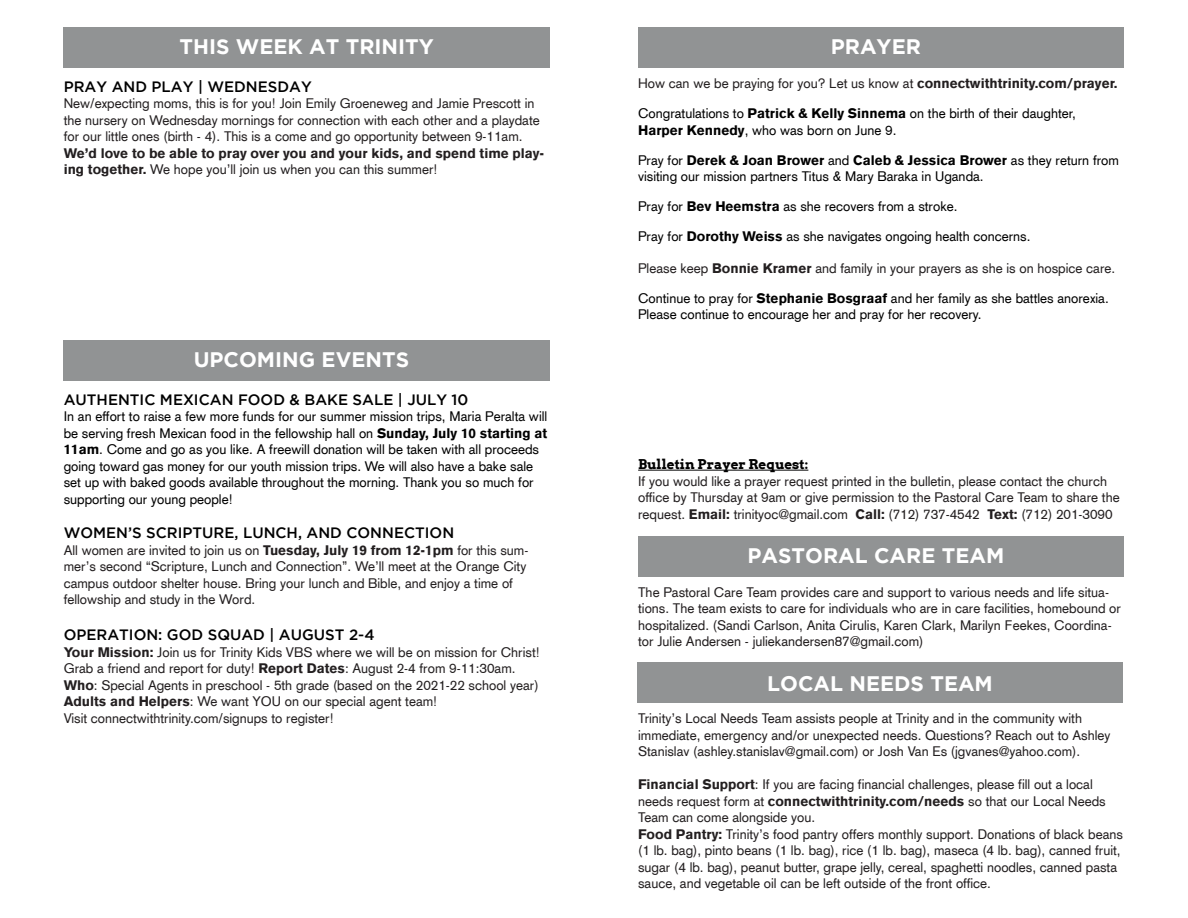
<style>
.page{position:relative;width:1188px;height:918px;background:#fff}
.page>*{position:absolute;margin:0;border:0;box-sizing:border-box;transform-origin:0 0}
.t1{font:700 21px "Gotham";color:#fff}
.t2{font:500 15px "Gotham";color:#000}
.t3{font:13.5px/16.5px "Akzidenz Grotesk CE";color:#231f20}
.t4{font:13.5px/16.5px "Akzidenz Grotesk CE";color:#000}
.s1{font-weight:900}
.s2{font-family:"Arvo";font-weight:700;color:#000}
</style>
<div class="page">
<div style="left:638px;top:27px;width:486px;height:41px;background:#919394"></div>
<div style="left:64px;top:27px;width:486px;height:41px;background:#919394"></div>
<div style="left:637px;top:663px;width:486px;height:40px;background:#919394"></div>
<hr style="left:638px;top:470px;width:170px;height:1px;background:#000">
<div style="left:638px;top:536px;width:486px;height:41px;background:#919394"></div>
<div style="left:64px;top:340px;width:486px;height:40px;background:#919394"></div>
<p class="t1" style="left:180px;top:35px;width:256px">THIS WEEK AT TRINITY</p>
<p class="t2" style="left:64px;top:78px;width:250px">PRAY AND PLAY | WEDNESDAY</p>
<p class="t3" style="left:64px;top:95px;width:482px">New/expecting moms, this is for you! Join Emily Groeneweg and Jamie Prescott in the nursery on Wednesday mornings for connection with each other and a playdate for our little ones (birth - 4). This is a come and go opportunity between 9-11am.<br><span class="s1">We’d love to be able to pray over you and your kids, and spend time play&shy;ing together.</span> We hope you’ll join us when you can this summer!</p>
<p class="t1" style="left:194px;top:347px;width:217px">UPCOMING EVENTS</p>
<p class="t2" style="left:64px;top:391px;width:406px">AUTHENTIC MEXICAN FOOD &amp; BAKE SALE | JULY 10</p>
<p class="t4" style="left:64px;top:408px;width:485px">In an effort to raise a few more funds for our summer mission trips, Maria Peralta will be serving fresh Mexican food in the fellowship hall on <span class="s1">Sunday, July 10 starting at 11am</span>. Come and go as you like. A freewill donation will be taken with all proceeds going toward gas money for our youth mission trips. We will also have a bake sale set up with baked goods available throughout the morning. Thank you so much for supporting our young people!</p>
<p class="t2" style="left:64px;top:524px;width:392px">WOMEN’S SCRIPTURE, LUNCH, AND CONNECTION</p>
<p class="t3" style="left:64px;top:541px;width:466px">All women are invited to join us on <span class="s1">Tuesday, July 19 from 12-1pm</span> for this sum&shy;mer’s second “Scripture, Lunch and Connection”. We’ll meet at the Orange City campus outdoor shelter house. Bring your lunch and Bible, and enjoy a time of fellowship and study in the Word.</p>
<p class="t2" style="left:64px;top:626px;width:312px">OPERATION: GOD SQUAD | AUGUST 2-4</p>
<p class="t3" style="left:64px;top:643px;width:478px"><span class="s1">Your Mission:</span> Join us for Trinity Kids VBS where we will be on mission for Christ!<br>Grab a friend and report for duty! <span class="s1">Report Dates</span>: August 2-4 from 9-11:30am.<br><span class="s1">Who</span>: Special Agents in preschool - 5th grade (based on the 2021-22 school year)<br><span class="s1">Adults and Helpers</span>: We want YOU on our special agent team!</p>
<p class="t3" style="left:64px;top:709px;width:272px">Visit connectwithtrinity.com/signups to register!</p>
<p class="t1" style="left:831px;top:35px;width:92px">PRAYER</p>
<p class="t3" style="left:638px;top:75px;width:481px">How can we be praying for you? Let us know at <span class="s1">connectwithtrinity.com/prayer.</span></p>
<p class="t4" style="left:638px;top:105px;width:439px">Congratulations to <span class="s1">Patrick &amp; Kelly Sinnema</span> on the birth of their daughter,<br><span class="s1">Harper Kennedy</span>, who was born on June 9.</p>
<p class="t4" style="left:638px;top:151px;width:482px">Pray for <span class="s1">Derek &amp; Joan Brower</span> and <span class="s1">Caleb &amp; Jessica Brower</span> as they return from visiting our mission partners Titus &amp; Mary Baraka in Uganda.</p>
<p class="t4" style="left:638px;top:198px;width:321px">Pray for <span class="s1">Bev Heemstra</span> as she recovers from a stroke.</p>
<p class="t4" style="left:638px;top:228px;width:394px">Pray for <span class="s1">Dorothy Weiss</span> as she navigates ongoing health concerns.</p>
<p class="t3" style="left:638px;top:259px;width:479px">Please keep <span class="s1">Bonnie Kramer</span> and family in your prayers as she is on hospice care.</p>
<p class="t4" style="left:638px;top:289px;width:472px">Continue to pray for <span class="s1">Stephanie Bosgraaf</span> and her family as she battles anorexia.<br>Please continue to encourage her and pray for her recovery.</p>
<p class="t3" style="left:638px;top:456px;width:483px"><span class="s2">Bulletin Prayer Request:<br></span>If you would like a prayer request printed in the bulletin, please contact the church office by Thursday at 9am or give permission to the Pastoral Care Team to share the request. <span class="s1">Email:</span> trinityoc@gmail.com <span class="s1">Call:</span> (712) 737-4542 <span class="s1">Text:</span> (712) 201-3090</p>
<p class="t1" style="left:748px;top:544px;width:258px">PASTORAL CARE TEAM</p>
<p class="t3" style="left:638px;top:584px;width:484px">The Pastoral Care Team provides care and support to various needs and life situa&shy;tions. The team exists to care for individuals who are in care facilities, homebound or hospitalized. (Sandi Carlson, Anita Cirulis, Karen Clark, Marilyn Feekes, Coordina&shy;tor Julie Andersen - juliekandersen87@gmail.com)</p>
<p class="t1" style="left:767px;top:671px;width:227px">LOCAL NEEDS TEAM</p>
<p class="t3" style="left:638px;top:710px;width:474px">Trinity’s Local Needs Team assists people at Trinity and in the community with immediate, emergency and/or unexpected needs. Questions? Reach out to Ashley<br>Stanislav (ashley.stanislav@gmail.com) or Josh Van Es (jgvanes@yahoo.com).</p>
<p class="t3" style="left:638px;top:776px;width:469px"><span class="s1">Financial Support</span>: If you are facing financial challenges, please fill out a local needs request form at <span class="s1">connectwithtrinity.com/needs</span> so that our Local Needs<br>Team can come alongside you.</p>
<p class="t3" style="left:638px;top:826px;width:486px"><span class="s1">Food Pantry:</span> Trinity’s food pantry offers monthly support. Donations of black beans (1 lb. bag), pinto beans (1 lb. bag), rice (1 lb. bag), maseca (4 lb. bag), canned fruit, sugar (4 lb. bag), peanut butter, grape jelly, cereal, spaghetti noodles, canned pasta sauce, and vegetable oil can be left outside of the front office.</p>
</div>
